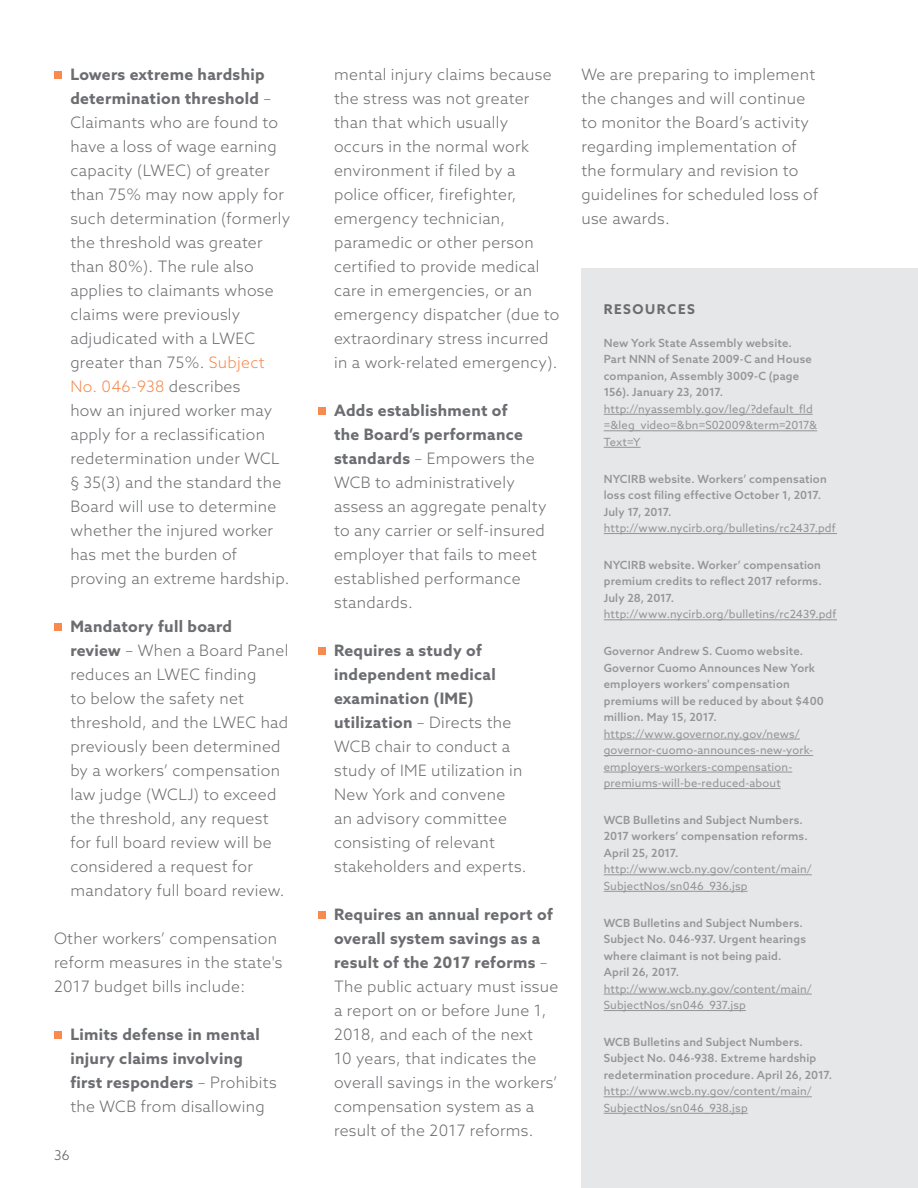
<style>
.page{position:relative;width:918px;height:1188px;background:#fff}
.page>*{position:absolute;margin:0;border:0;box-sizing:border-box;transform-origin:0 0}
.Body_Copy{font:300 15.75px/24px "Azo Sans";letter-spacing:.02em;color:#6c6d70}
.Body_Copy-2{font:700 15.75px/24px "Azo Sans";letter-spacing:.02em;color:#6c6d70}
.References_Resources{font:700 13.5px "Azo Sans";letter-spacing:.115em;color:#6c6d70}
.t1{font:300 13.5px "Azo Sans";color:#57585a}
.URL_Title{font:500 11.25px/16.5px "Azo Sans";letter-spacing:.015em;color:#939598}
.URLs{font:11.25px/16.5px "Azo Sans";letter-spacing:.015em;color:#939598}
.s1{font-weight:700}
.s2{color:#f68a4f}
.s3{font-weight:300}
</style>
<div class="page">
<div style="left:54px;top:71px;width:8px;height:7px;background:#f68a4f"></div>
<div style="left:54px;top:623px;width:8px;height:7px;background:#f68a4f"></div>
<div style="left:54px;top:1031px;width:8px;height:7px;background:#f68a4f"></div>
<div style="left:318px;top:407px;width:7px;height:7px;background:#f68a4f"></div>
<div style="left:318px;top:647px;width:7px;height:7px;background:#f68a4f"></div>
<div style="left:318px;top:911px;width:7px;height:7px;background:#f68a4f"></div>
<div style="left:581px;top:268px;width:337px;height:920px;background:#e6e7e9"></div>
<hr style="left:604px;top:414px;width:209px;height:1px;background:#939598">
<hr style="left:604px;top:431px;width:213px;height:1px;background:#939598">
<hr style="left:604px;top:447px;width:37px;height:1px;background:#939598">
<hr style="left:604px;top:533px;width:233px;height:1px;background:#939598">
<hr style="left:604px;top:620px;width:233px;height:1px;background:#939598">
<hr style="left:604px;top:739px;width:196px;height:1px;background:#939598">
<hr style="left:604px;top:755px;width:209px;height:1px;background:#939598">
<hr style="left:604px;top:772px;width:188px;height:1px;background:#939598">
<hr style="left:604px;top:788px;width:177px;height:1px;background:#939598">
<hr style="left:604px;top:875px;width:208px;height:1px;background:#939598">
<hr style="left:604px;top:891px;width:144px;height:1px;background:#939598">
<hr style="left:604px;top:994px;width:208px;height:1px;background:#939598">
<hr style="left:604px;top:1010px;width:142px;height:1px;background:#939598">
<hr style="left:604px;top:1097px;width:208px;height:1px;background:#939598">
<hr style="left:604px;top:1113px;width:144px;height:1px;background:#939598">
<p class="Body_Copy" style="left:70px;top:62px;width:221px"><span class="s1">Lowers extreme hardship determination threshold</span> –<br>Claimants who are found to have a loss of wage earning capacity (LWEC) of greater than 75% may now apply for such determination (formerly the threshold was greater than 80%). The rule also applies to claimants whose claims were previously adjudicated with a LWEC greater than 75%. <span class="s2">Subject<br>No. 046-938</span> describes<br>how an injured worker may apply for a reclassification redetermination under WCL § 35(3) and the standard the<br>Board will use to determine whether the injured worker has met the burden of proving an extreme hardship.</p>
<p class="Body_Copy" style="left:70px;top:614px;width:220px"><span class="s1">Mandatory full board<br>review</span> – When a Board Panel reduces an LWEC finding<br>to below the safety net threshold, and the LWEC had previously been determined by a workers’ compensation law judge (WCLJ) to exceed the threshold, any request for full board review will be considered a request for mandatory full board review.</p>
<p class="Body_Copy" style="left:54px;top:926px;width:230px">Other workers’ compensation reform measures in the state's<br>2017 budget bills include:</p>
<p class="Body_Copy-2" style="left:70px;top:1022px;width:208px">Limits defense in mental injury claims involving first responders <span class="s3">– Prohibits the WCB from disallowing</span></p>
<p class="t1" style="left:54px;top:1146px;width:17px">36</p>
<p class="Body_Copy" style="left:334px;top:62px;width:227px">mental injury claims because the stress was not greater than that which usually occurs in the normal work environment if filed by a police officer, firefighter, emergency technician, paramedic or other person certified to provide medical care in emergencies, or an emergency dispatcher (due to extraordinary stress incurred in a work-related emergency).</p>
<p class="Body_Copy" style="left:334px;top:398px;width:214px"><span class="s1">Adds establishment of<br>the Board’s performance standards</span> – Empowers the<br>WCB to administratively assess an aggregate penalty to any carrier or self-insured employer that fails to meet established performance standards.</p>
<p class="Body_Copy" style="left:334px;top:638px;width:194px"><span class="s1">Requires a study of independent medical examination (IME) utilization</span> – Directs the<br>WCB chair to conduct a study of IME utilization in<br>New York and convene an advisory committee consisting of relevant stakeholders and experts.</p>
<p class="Body_Copy" style="left:334px;top:902px;width:226px"><span class="s1">Requires an annual report of overall system savings as a result of the 2017 reforms</span> –<br>The public actuary must issue a report on or before June 1,<br>2018, and each of the next<br>10 years, that indicates the overall savings in the workers’ compensation system as a result of the 2017 reforms.</p>
<p class="Body_Copy" style="left:581px;top:62px;width:238px">We are preparing to implement the changes and will continue to monitor the Board’s activity regarding implementation of the formulary and revision to guidelines for scheduled loss of use awards.</p>
<p class="References_Resources" style="left:604px;top:300px;width:93px">RESOURCES</p>
<p class="URL_Title" style="left:604px;top:335px;width:210px">New York State Assembly website.<br>Part NNN of Senate 2009-C and House companion, Assembly 3009-C (page<br>156). January 23, 2017.</p>
<p class="URLs" style="left:604px;top:401px;width:215px">http://nyassembly.gov/leg/?default_fld =&amp;leg_video=&amp;bn=S02009&amp;term=2017&amp;<br>Text=Y</p>
<p class="URL_Title" style="left:604px;top:470px;width:225px">NYCIRB website. Workers’ compensation loss cost filing effective October 1, 2017.<br>July 17, 2017.</p>
<p class="URLs" style="left:604px;top:520px;width:234px">http://www.nycirb.org/bulletins/rc2437.pdf</p>
<p class="URL_Title" style="left:604px;top:557px;width:220px;text-align:justify">NYCIRB website. Worker’ compensation premium credits to reflect 2017 reforms.<br>July 28, 2017.</p>
<p class="URLs" style="left:604px;top:606px;width:234px">http://www.nycirb.org/bulletins/rc2439.pdf</p>
<p class="URL_Title" style="left:604px;top:643px;width:222px">Governor Andrew S. Cuomo website.<br>Governor Cuomo Announces New York employers workers' compensation premiums will be reduced by about $400 million. May 15, 2017.</p>
<p class="URLs" style="left:604px;top:725px;width:211px">https://www.governor.ny.gov/news/ governor-cuomo-announces-new-york&shy;employers-workers-compensation&shy;premiums-will-be-reduced-about</p>
<p class="URL_Title" style="left:604px;top:812px;width:206px">WCB Bulletins and Subject Numbers.<br>2017 workers’ compensation reforms.<br>April 25, 2017.</p>
<p class="URLs" style="left:604px;top:861px;width:210px">http://www.wcb.ny.gov/content/main/<br>SubjectNos/sn046_936.jsp</p>
<p class="URL_Title" style="left:604px;top:914px;width:204px">WCB Bulletins and Subject Numbers.<br>Subject No. 046-937. Urgent hearings where claimant is not being paid.<br>April 26, 2017.</p>
<p class="URLs" style="left:604px;top:980px;width:210px">http://www.wcb.ny.gov/content/main/<br>SubjectNos/sn046_937.jsp</p>
<p class="URL_Title" style="left:604px;top:1034px;width:230px">WCB Bulletins and Subject Numbers.<br>Subject No. 046-938. Extreme hardship redetermination procedure. April 26, 2017.</p>
<p class="URLs" style="left:604px;top:1083px;width:210px">http://www.wcb.ny.gov/content/main/<br>SubjectNos/sn046_938.jsp</p>
</div>
